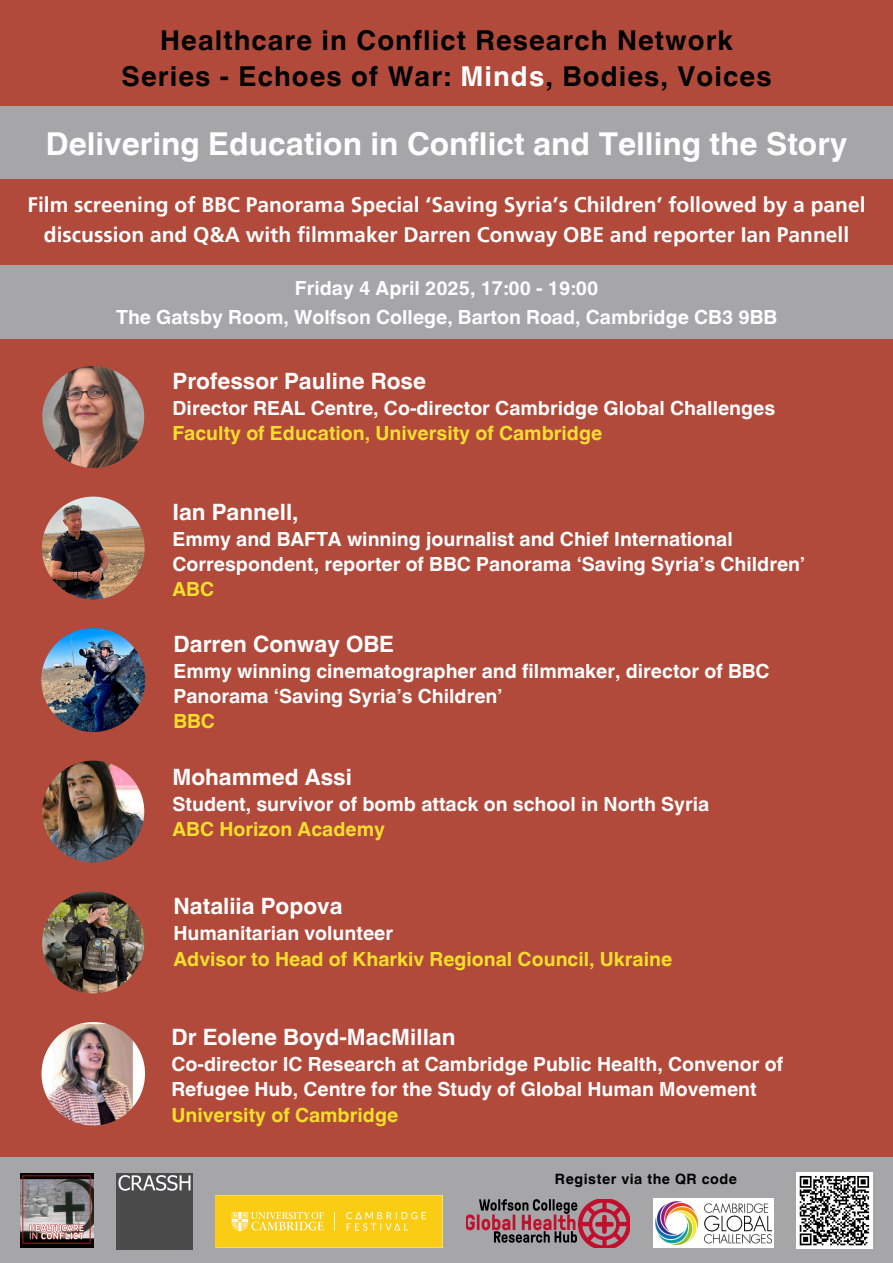
<style>
.page{position:relative;width:893px;height:1263px;background:#b24a3b}
.page>*{position:absolute;margin:0;border:0;box-sizing:border-box;transform-origin:0 0}
.t1{font:700 31.58px "Helvetica World";color:#fff}
.t2{font:700 27.38px/36px "Helvetica World";letter-spacing:.04em;color:#000;text-align:center}
.t3{font:700 22.5px "Helvetica World";color:#fff}
.t4{font:700 21px/29.2px "Frutiger LT Pro";color:#fff;text-align:center}
.t5{font:700 19.5px/25.3px "Helvetica World";color:#fff}
.t6{font:700 19.5px/25.3px "Helvetica World";color:#f7de2c}
.t7{font:700 14.25px "Helvetica World";letter-spacing:.04em;color:#000}
.s1{color:#fff}
.s2{color:#f7de2c}
</style>
<div class="page">
<img style="left:42px;top:366px;width:102px;height:102px;border-radius:50%">
<img style="left:42px;top:497px;width:103px;height:102px;border-radius:50%">
<div style="left:0;top:106px;width:893px;height:73px;background:#a6a5a7"></div>
<img style="left:41px;top:628px;width:104px;height:104px;border-radius:50%">
<img style="left:42px;top:761px;width:102px;height:101px;border-radius:50%">
<img style="left:42px;top:891px;width:102px;height:102px;border-radius:50%">
<img style="left:41px;top:1022px;width:104px;height:103px;border-radius:50%">
<div style="left:0;top:1158px;width:893px;height:105px;background:#a6a5a7"></div>
<img style="left:653px;top:1199px;width:120px;height:48px">
<img style="left:466px;top:1200px;width:164px;height:48px">
<img style="left:116px;top:1174px;width:76px;height:75px">
<img style="left:21px;top:1174px;width:72px;height:73px">
<div style="left:796px;top:1172px;width:76px;height:77px;background:#fff"></div>
<svg style="left:799px;top:1175px;width:71px;height:71px"></svg>
<img style="left:215px;top:1196px;width:228px;height:51px">
<div style="left:0;top:266px;width:893px;height:73px;background:#a6a5a7"></div>
<h3 class="t2" style="left:122px;top:20px;width:651px">Healthcare in Conflict Research Network<br>Series - Echoes of War: <span class="s1">Minds</span>, Bodies, Voices</h3>
<h3 class="t1" style="left:46px;top:118px;width:803px">Delivering Education in Conflict and Telling the Story</h3>
<p class="t4" style="left:28px;top:190px;width:839px">Film screening of BBC Panorama Special ‘Saving Syria’s Children’ followed by a panel discussion and Q&amp;A with filmmaker Darren Conway OBE and reporter Ian Pannell</p>
<p class="t5" style="left:295px;top:273px;width:305px">Friday 4 April 2025, 17:00 - 19:00</p>
<h3 class="t5" style="left:116px;top:303px;width:662px">The Gatsby Room, Wolfson College, Barton Road, Cambridge CB3 9BB</h3>
<p class="t3" style="left:172px;top:363px;width:255px">Professor Pauline Rose</p>
<p class="t5" style="left:172px;top:393px;width:604px">Director REAL Centre, Co-director Cambridge Global Challenges<br><span class="s2">Faculty of Education, University of Cambridge</span></p>
<h3 class="t3" style="left:172px;top:493px;width:128px">Ian Pannell,</h3>
<h3 class="t5" style="left:172px;top:524px;width:634px">Emmy and BAFTA winning journalist and Chief International<br>Correspondent, reporter of BBC Panorama ‘Saving Syria’s Children’<br><span class="s2">ABC</span></h3>
<h3 class="t3" style="left:173px;top:625px;width:222px">Darren Conway OBE</h3>
<h3 class="t5" style="left:173px;top:656px;width:598px">Emmy winning cinematographer and filmmaker, director of BBC<br>Panorama ‘Saving Syria’s Children’<br><span class="s2">BBC</span></h3>
<p class="t3" style="left:172px;top:759px;width:181px">Mohammed Assi</p>
<p class="t5" style="left:172px;top:789px;width:538px">Student, survivor of bomb attack on school in North Syria<br><span class="s2">ABC Horizon Academy</span></p>
<h3 class="t3" style="left:173px;top:888px;width:171px">Nataliia Popova</h3>
<h3 class="t6" style="left:173px;top:918px;width:500px"><span class="s1">Humanitarian volunteer<br></span>Advisor to Head of Kharkiv Regional Council, Ukraine</h3>
<p class="t3" style="left:171px;top:1019px;width:285px">Dr Eolene Boyd-MacMillan</p>
<p class="t5" style="left:171px;top:1049px;width:613px">Co-director IC Research at Cambridge Public Health, Convenor of<br>Refugee Hub, Centre for the Study of Global Human Movement<br><span class="s2">University of Cambridge</span></p>
<p class="t7" style="left:555px;top:1167px;width:184px">Register via the QR code</p>
</div>
